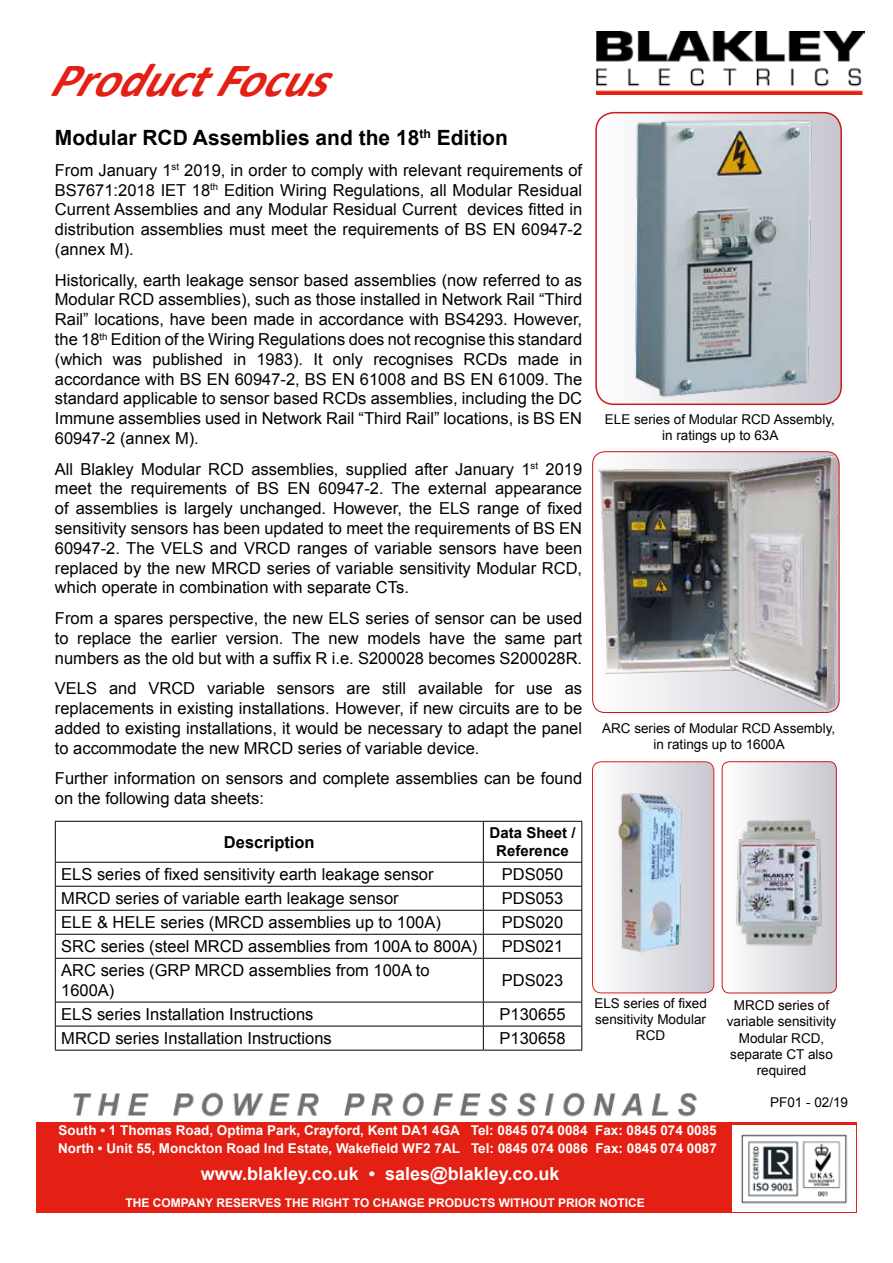
<style>
.page{position:relative;width:893px;height:1263px;background:#fff}
.page>*{position:absolute;margin:0;border:0;box-sizing:border-box;transform-origin:0 0}
.t1{font:italic 700 48px "Calibri";color:#e41f13}
.t2{font:700 21px "Arial";color:#000}
.t3{font:700 18px "Arial";color:#fff}
.t4{font:16.5px/19.8px "Arial";color:#000;text-align:justify}
.t5{font:700 16.5px "Arial";color:#000}
.t6{font:700 15px/18px "Arial";color:#000;text-align:center}
.t7{font:13.5px/16.2px "Arial";color:#000;text-align:center}
.t8{font:700 13.5px/18px "Arial";color:#fff}
.t9{font:700 12px "Arial";color:#fff}
</style>
<div class="page">
<img style="left:596px;top:32px;width:269px;height:62px">
<hr style="left:483px;top:959px;width:1px;height:43px;background:#000">
<svg style="left:483px;top:863px;width:1px;height:95px"></svg>
<svg style="left:483px;top:1003px;width:1px;height:47px"></svg>
<hr style="left:55px;top:821px;width:428px;height:1px;background:#000">
<hr style="left:55px;top:822px;width:1px;height:40px;background:#000">
<hr style="left:55px;top:862px;width:428px;height:1px;background:#000">
<hr style="left:55px;top:886px;width:428px;height:1px;background:#000">
<hr style="left:483px;top:886px;width:99px;height:1px;background:#000">
<hr style="left:55px;top:910px;width:428px;height:1px;background:#000">
<hr style="left:483px;top:910px;width:99px;height:1px;background:#000">
<hr style="left:55px;top:934px;width:428px;height:1px;background:#000">
<svg style="left:55px;top:862px;width:1px;height:96px"></svg>
<hr style="left:483px;top:934px;width:99px;height:1px;background:#000">
<svg style="left:581px;top:863px;width:1px;height:95px"></svg>
<hr style="left:55px;top:958px;width:428px;height:1px;background:#000">
<hr style="left:55px;top:959px;width:1px;height:43px;background:#000">
<hr style="left:483px;top:958px;width:99px;height:1px;background:#000">
<hr style="left:581px;top:959px;width:1px;height:43px;background:#000">
<hr style="left:55px;top:1002px;width:428px;height:1px;background:#000">
<hr style="left:483px;top:1002px;width:99px;height:1px;background:#000">
<hr style="left:55px;top:1026px;width:428px;height:1px;background:#000">
<svg style="left:55px;top:1002px;width:1px;height:48px"></svg>
<hr style="left:483px;top:1026px;width:99px;height:1px;background:#000">
<svg style="left:581px;top:1002px;width:1px;height:48px"></svg>
<hr style="left:55px;top:1050px;width:428px;height:1px;background:#000">
<hr style="left:483px;top:1050px;width:99px;height:1px;background:#000">
<hr style="left:483px;top:821px;width:99px;height:1px;background:#000">
<hr style="left:483px;top:822px;width:1px;height:40px;background:#000">
<hr style="left:581px;top:822px;width:1px;height:40px;background:#000">
<hr style="left:483px;top:862px;width:99px;height:1px;background:#000">
<img style="left:599px;top:113px;width:242px;height:291px">
<div style="left:595px;top:112px;width:247px;height:293px;border:1px solid #cd171a;border-radius:18px"></div>
<svg style="left:722px;top:762px;width:114px;height:231px"></svg>
<img style="left:732px;top:809px;width:95px;height:145px">
<div style="left:722px;top:761px;width:115px;height:232px;border:1px solid #cd171a;border-radius:7px"></div>
<svg style="left:592px;top:762px;width:122px;height:231px"></svg>
<img style="left:596px;top:781px;width:106px;height:182px">
<div style="left:592px;top:761px;width:122px;height:232px;border:1px solid #e41f13;border-radius:9px"></div>
<img style="left:593px;top:452px;width:246px;height:260px">
<div style="left:592px;top:451px;width:248px;height:262px;border:1px solid #cd171a;border-radius:12px"></div>
<img style="left:73px;top:1092px;width:625px;height:25px">
<div style="left:36px;top:1123px;width:821px;height:90px;background:#e41f13"></div>
<img style="left:732px;top:1125px;width:123px;height:86px">
<h1 class="t1" style="left:50px;top:49px;width:300px">ProductFocus</h1>
<p class="t2" style="left:55px;top:124px;width:455px">Modular RCD Assemblies and the 18<sup>th</sup> Edition</p>
<p class="t4" style="left:55px;top:160px;width:529px">From January 1<sup>st</sup> 2019, in order to comply with relevant requirements of BS7671:2018 IET 18<sup>th</sup> Edition Wiring Regulations, all Modular Residual Current Assemblies and any Modular Residual Current devices fitted in distribution assemblies must meet the requirements of BS EN 60947-2 (annex M).</p>
<p class="t4" style="left:55px;top:270px;width:529px">Historically, earth leakage sensor based assemblies (now referred to as Modular RCD assemblies), such as those installed in Network Rail “Third Rail” locations, have been made in accordance with BS4293. However, the 18<sup>th</sup> Edition of the Wiring Regulations does not recognise this standard (which was published in 1983). It only recognises RCDs made in accordance with BS EN 60947-2, BS EN 61008 and BS EN 61009. The standard applicable to sensor based RCDs assemblies, including the DC Immune assemblies used in Network Rail “Third Rail” locations, is BS EN 60947-2 (annex M).</p>
<p class="t4" style="left:55px;top:459px;width:529px">All Blakley Modular RCD assemblies, supplied after January 1<sup>st</sup> 2019 meet the requirements of BS EN 60947-2. The external appearance of assemblies is largely unchanged. However, the ELS range of fixed sensitivity sensors has been updated to meet the requirements of BS EN 60947-2. The VELS and VRCD ranges of variable sensors have been replaced by the new MRCD series of variable sensitivity Modular RCD, which operate in combination with separate CTs.</p>
<p class="t4" style="left:55px;top:609px;width:529px">From a spares perspective, the new ELS series of sensor can be used to replace the earlier version. The new models have the same part numbers as the old but with a suffix R i.e. S200028 becomes S200028R.</p>
<p class="t4" style="left:55px;top:679px;width:529px">VELS and VRCD variable sensors are still available for use as replacements in existing installations. However, if new circuits are to be added to existing installations, it would be necessary to adapt the panel to accommodate the new MRCD series of variable device.</p>
<p class="t4" style="left:55px;top:769px;width:529px">Further information on sensors and complete assemblies can be found on the following data sheets:</p>
<p class="t5" style="left:224px;top:831px;width:92px">Description</p>
<p class="t6" style="left:490px;top:824px;width:87px">Data Sheet /<br>Reference</p>
<p class="t4" style="left:61px;top:865px;width:374px">ELS series of fixed sensitivity earth leakage sensor</p>
<p class="t4" style="left:502px;top:865px;width:63px">PDS050</p>
<p class="t4" style="left:61px;top:889px;width:339px">MRCD series of variable earth leakage sensor</p>
<p class="t4" style="left:502px;top:889px;width:63px">PDS053</p>
<p class="t4" style="left:61px;top:913px;width:381px">ELE &amp; HELE series (MRCD assemblies up to 100A)</p>
<p class="t4" style="left:502px;top:913px;width:63px">PDS020</p>
<p class="t4" style="left:61px;top:937px;width:418px">SRC series (steel MRCD assemblies from 100A to 800A)</p>
<p class="t4" style="left:502px;top:937px;width:63px">PDS021</p>
<p class="t4" style="left:61px;top:961px;width:370px">ARC series (GRP MRCD assemblies from 100A to<br>1600A)</p>
<p class="t4" style="left:502px;top:971px;width:63px">PDS023</p>
<p class="t4" style="left:61px;top:1004px;width:254px">ELS series Installation Instructions</p>
<p class="t4" style="left:500px;top:1004px;width:68px">P130655</p>
<p class="t4" style="left:61px;top:1028px;width:272px">MRCD series Installation Instructions</p>
<p class="t4" style="left:500px;top:1028px;width:68px">P130658</p>
<p class="t7" style="left:605px;top:411px;width:232px">ELE series of Modular RCD Assembly, in ratings up to 63A</p>
<p class="t7" style="left:602px;top:720px;width:235px">ARC series of Modular RCD Assembly, in ratings up to 1600A</p>
<p class="t7" style="left:594px;top:995px;width:114px">ELS series of fixed sensitivity Modular<br>RCD</p>
<p class="t7" style="left:727px;top:997px;width:111px">MRCD series of variable sensitivity<br>Modular RCD, separate CT also required</p>
<p class="t7" style="left:770px;top:1095px;width:80px">PF01 - 02/19</p>
<p class="t8" style="left:58px;top:1122px;width:660px">South • 1 Thomas Road, Optima Park, Crayford, Kent DA1 4GA Tel: 0845 074 0084 Fax: 0845 074 0085<br>North • Unit 55, Monckton Road Ind Estate, Wakefield WF2 7AL Tel: 0845 074 0086 Fax: 0845 074 0087</p>
<p class="t3" style="left:201px;top:1162px;width:360px">www.blakley.co.uk • sales@blakley.co.uk</p>
<p class="t9" style="left:125px;top:1194px;width:521px">THE COMPANY RESERVES THE RIGHT TO CHANGE PRODUCTS WITHOUT PRIOR NOTICE</p>
</div>
